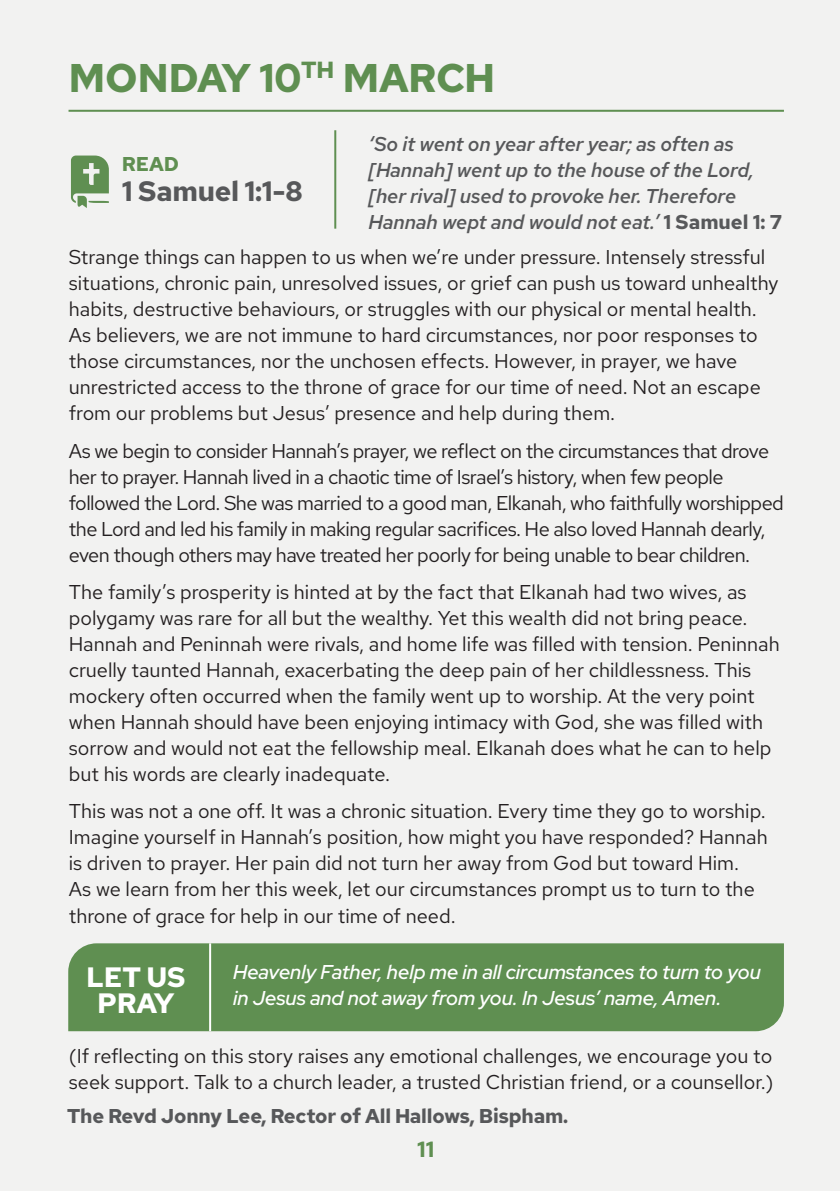
<style>
.page{position:relative;width:840px;height:1191px;background:#fff}
.page>*{position:absolute;margin:0;border:0;box-sizing:border-box;transform-origin:0 0}
.Advent_Days_-_Body_Copy{font:700 40px "Red Hat Text";letter-spacing:-.01em;color:#5f8f51}
.Advent_2024_-_Body_Copy{font:700 28px "Red Hat Text";letter-spacing:-.01em;color:#57585a}
.Advent_2024_-_Body_Copy-2{font:700 28px/26px "Red Hat Text";letter-spacing:-.01em;color:#fff;text-align:center}
.t1{font:700 22px "Red Hat Text";color:#5f8f51}
.Advent_2024_-_Body_Copy-3{font:20px/26px "Red Hat Text";color:#231f20}
.Advent_2024_-_Body_Copy-4{font:20px/26px "Red Hat Text";letter-spacing:-.025em;color:#231f20}
.Advent_2024_-_Body_Copy-5{font:italic 500 20px/26px "Red Hat Text";letter-spacing:-.01em;color:#57585a}
.Advent_2024_-_Prayer{font:italic 600 20px/26px "Red Hat Display";color:#fff}
.Lent_2022_-_Body_Copy_Insides{font:700 20px "Red Hat Text";letter-spacing:-.01em;color:#57585a}
.Advent_2024_-_Body_Copy-6{font:700 20px "Red Hat Text";color:#5f8f51}
.s1{font-weight:700;font-style:normal}
</style>
<div class="page">
<div style="left:0;top:0;width:839px;height:1191px;background:#f2f2f1"></div>
<div style="left:68px;top:943px;width:715px;height:88px;background:#5f8f51"></div>
<svg style="left:71px;top:155px;width:38px;height:53px"></svg>
<hr style="left:334px;top:130px;width:2px;height:99px;background:#5f8f51">
<hr style="left:68px;top:110px;width:715px;height:2px;background:#5f8f51">
<hr style="left:209px;top:943px;width:2px;height:88px;background:#fff">
<p class="Advent_Days_-_Body_Copy" style="left:68px;top:52px;width:428px">MONDAY 10<sup>TH</sup> MARCH</p>
<p class="Advent_2024_-_Body_Copy-5" style="left:368px;top:130px;width:415px">‘So it went on year after year; as often as [Hannah] went up to the house of the Lord, [her rival] used to provoke her. Therefore Hannah wept and would not eat.’ <span class="s1">1 Samuel 1: 7</span></p>
<p class="Advent_2024_-_Body_Copy-3" style="left:69px;top:244px;width:711px">Strange things can happen to us when we’re under pressure. Intensely stressful situations, chronic pain, unresolved issues, or grief can push us toward unhealthy habits, destructive behaviours, or struggles with our physical or mental health.<br>As believers, we are not immune to hard circumstances, nor poor responses to those circumstances, nor the unchosen effects. However, in prayer, we have unrestricted access to the throne of grace for our time of need. Not an escape from our problems but Jesus’ presence and help during them.</p>
<p class="Advent_2024_-_Body_Copy-4" style="left:69px;top:437px;width:716px">As we begin to consider Hannah’s prayer, we reflect on the circumstances that drove her to prayer. Hannah lived in a chaotic time of Israel’s history, when few people followed the Lord. She was married to a good man, Elkanah, who faithfully worshipped the Lord and led his family in making regular sacrifices. He also loved Hannah dearly, even though others may have treated her poorly for being unable to bear children.</p>
<p class="Advent_2024_-_Body_Copy-3" style="left:69px;top:578px;width:712px">The family’s prosperity is hinted at by the fact that Elkanah had two wives, as polygamy was rare for all but the wealthy. Yet this wealth did not bring peace.<br>Hannah and Peninnah were rivals, and home life was filled with tension. Peninnah cruelly taunted Hannah, exacerbating the deep pain of her childlessness. This mockery often occurred when the family went up to worship. At the very point when Hannah should have been enjoying intimacy with God, she was filled with sorrow and would not eat the fellowship meal. Elkanah does what he can to help but his words are clearly inadequate.</p>
<p class="Advent_2024_-_Body_Copy-3" style="left:69px;top:798px;width:700px">This was not a one off. It was a chronic situation. Every time they go to worship.<br>Imagine yourself in Hannah’s position, how might you have responded? Hannah is driven to prayer. Her pain did not turn her away from God but toward Him.<br>As we learn from her this week, let our circumstances prompt us to turn to the throne of grace for help in our time of need.</p>
<p class="Advent_2024_-_Body_Copy-6" style="left:122px;top:151px;width:59px">READ</p>
<p class="Advent_2024_-_Body_Copy" style="left:122px;top:173px;width:183px">1 Samuel 1:1-8</p>
<p class="Advent_2024_-_Body_Copy-2" style="left:86px;top:964px;width:101px">LET US<br>PRAY</p>
<p class="Advent_2024_-_Prayer" style="left:233px;top:958px;width:529px">Heavenly Father, help me in all circumstances to turn to you in Jesus and not away from you. In Jesus’ name, Amen.</p>
<p class="Advent_2024_-_Body_Copy-3" style="left:69px;top:1043px;width:705px">(If reflecting on this story raises any emotional challenges, we encourage you to seek support. Talk to a church leader, a trusted Christian friend, or a counsellor.)</p>
<p class="Lent_2022_-_Body_Copy_Insides" style="left:67px;top:1103px;width:502px">The Revd Jonny Lee, Rector of All Hallows, Bispham.</p>
<p class="t1" style="left:417px;top:1134px;width:18px">11</p>
</div>
